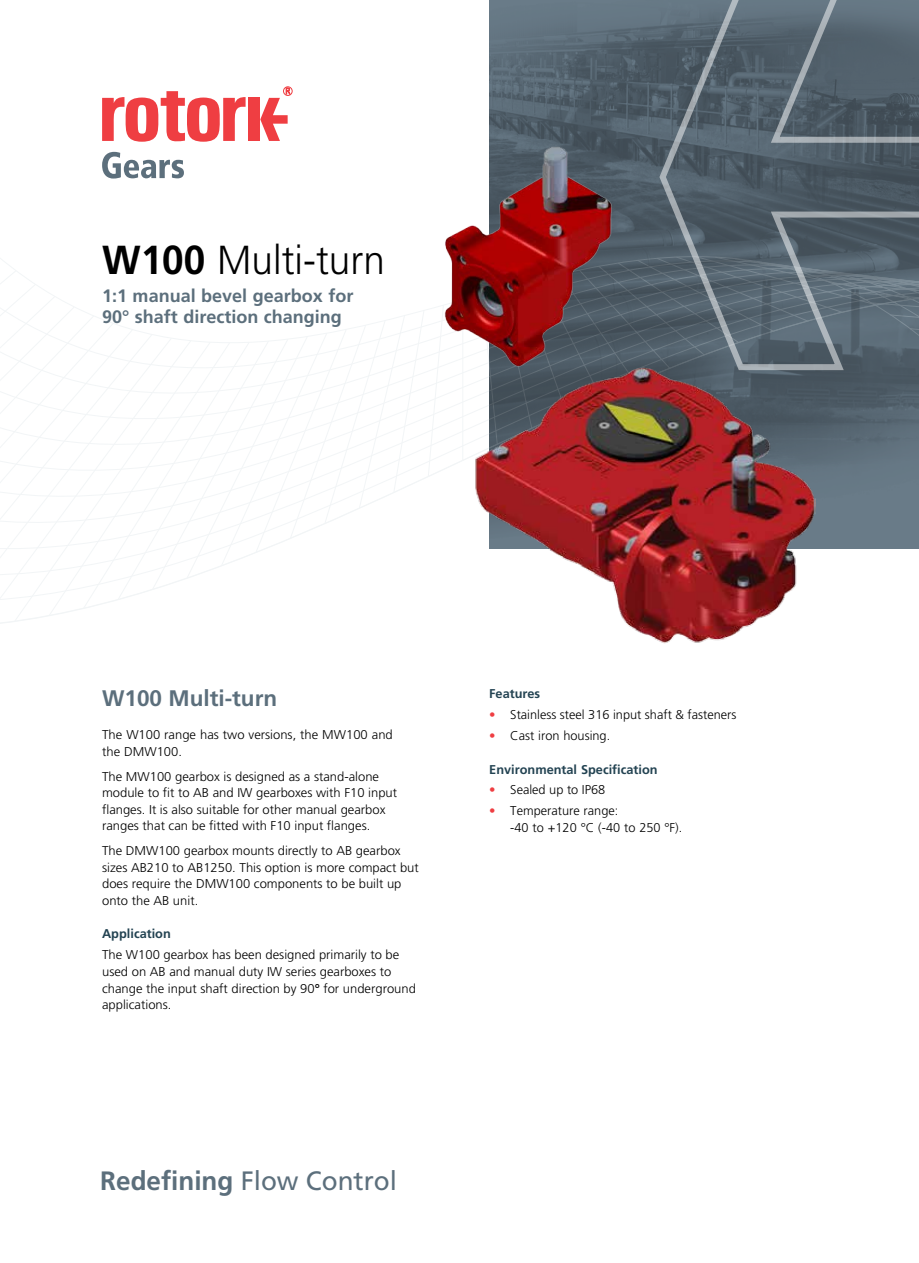
<style>
.page{position:relative;width:919px;height:1263px;background:#fff}
.page>*{position:absolute;margin:0;border:0;box-sizing:border-box;transform-origin:0 0}
.t1{font:300 40.5px "Frutiger LT Std";color:#000;scale:.95 1}
.t2{font:26.55px "Frutiger LT Std";color:#5c6f7c}
.t3{font:700 22.5px "Frutiger LT Std";color:#5c6f7c}
.t4{font:700 18px/21px "Frutiger LT Std";color:#5c6f7c}
.t5{font:300 12.75px/16.5px "Frutiger LT Std";color:#000}
.t6{font:700 12.75px "Frutiger LT Std";color:#234352}
.s1{font-weight:700}
.s2{color:#ef3e42}
</style>
<div class="page">
<svg style="left:0;top:258px;width:472px;height:366px"></svg>
<img style="left:489px;top:0;width:429px;height:549px">
<svg style="left:102px;top:152px;width:82px;height:27px"></svg>
<div style="left:283px;top:86px;width:9px;height:10px;border:1px solid #ef3e42;border-radius:50%"></div>
<div style="left:248px;top:98px;width:12px;height:43px;background:#ef3e42"></div>
<svg style="left:260px;top:88px;width:30px;height:53px"></svg>
<svg style="left:102px;top:91px;width:143px;height:51px"></svg>
<svg style="left:658px;top:0;width:260px;height:372px;background:#576570"></svg>
<img style="left:472px;top:367px;width:343px;height:277px">
<img style="left:422px;top:143px;width:198px;height:231px">
<h1 class="t1" style="left:102px;top:237px;width:299px"><span class="s1">W100</span> Multi-turn</h1>
<h3 class="t4" style="left:102px;top:285px;width:253px">1:1 manual bevel gearbox for<br>90° shaft direction changing</h3>
<h3 class="t3" style="left:102px;top:685px;width:177px">W100 Multi-turn</h3>
<p class="t5" style="left:102px;top:727px;width:292px">The W100 range has two versions, the MW100 and the DMW100.</p>
<p class="t5" style="left:102px;top:768px;width:296px">The MW100 gearbox is designed as a stand-alone module to fit to AB and IW gearboxes with F10 input flanges. It is also suitable for other manual gearbox ranges that can be fitted with F10 input flanges.</p>
<p class="t5" style="left:102px;top:843px;width:318px">The DMW100 gearbox mounts directly to AB gearbox sizes AB210 to AB1250. This option is more compact but does require the DMW100 components to be built up onto the AB unit.</p>
<p class="t6" style="left:102px;top:926px;width:70px">Application</p>
<p class="t5" style="left:102px;top:946px;width:315px">The W100 gearbox has been designed primarily to be used on AB and manual duty IW series gearboxes to change the input shaft direction by 90<span class="s1">°</span> for underground applications.</p>
<h2 class="t2" style="left:100px;top:1165px;width:298px"><span class="s1">Redefining</span> Flow Control</h2>
<p class="t6" style="left:489px;top:686px;width:53px">Features</p>
<p class="t5" style="left:489px;top:707px;width:248px"><span class="s2">•</span> Stainless steel 316 input shaft &amp; fasteners</p>
<p class="t5" style="left:489px;top:727px;width:122px"><span class="s2">•</span> Cast iron housing.</p>
<p class="t6" style="left:489px;top:761px;width:170px">Environmental Specification</p>
<p class="t5" style="left:489px;top:782px;width:117px"><span class="s2">•</span> Sealed up to IP68</p>
<p class="t5" style="left:510px;top:802px;width:174px;text-indent:-21px"><span class="s2">•</span> Temperature range:<br>-40 to +120 °C (-40 to 250 °F).</p>
</div>
